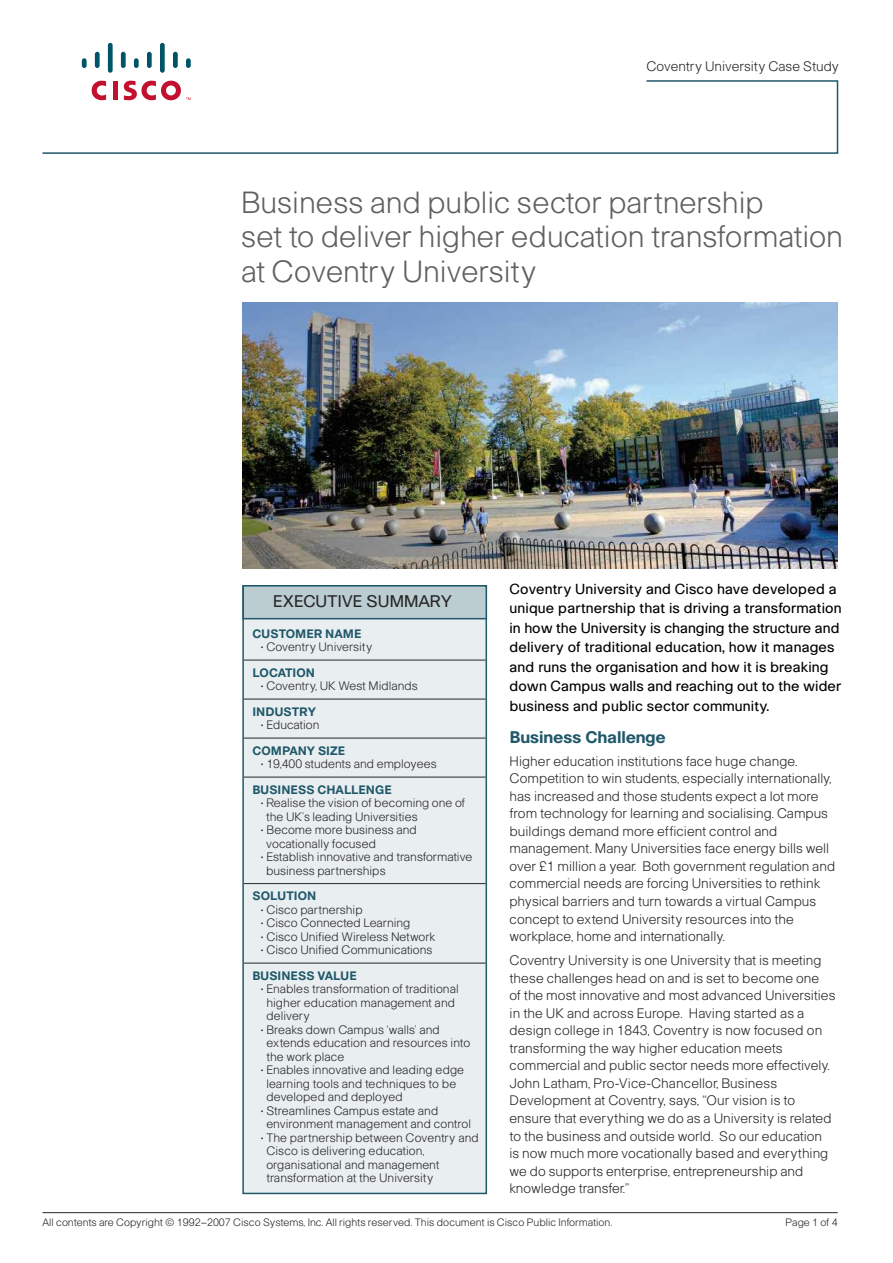
<style>
.page{position:relative;width:893px;height:1263px;background:#fff}
.page>*{position:absolute;margin:0;border:0;box-sizing:border-box;transform-origin:0 0}
.t1{font:300 30px/34.5px "Cisco";color:#5f6063}
.t2{font:700 16.5px "Cisco";color:#20586a}
.t3{font:16.5px "Cisco";color:#272627}
.t4{font:14.25px/19.5px "Cisco";letter-spacing:.01em;color:#000}
.t5{font:300 13.5px/17.5px "Cisco";color:#272627}
.t6{font:300 12px/13.5px "Cisco";letter-spacing:.005em;color:#272627}
.t7{font:700 12px "Cisco";color:#20586a}
.t8{font:300 10.5px "Cisco";color:#272627}
</style>
<div class="page">
<div style="left:82px;top:58px;width:5px;height:10px;background:#005467;border-radius:2px"></div>
<div style="left:95px;top:52px;width:5px;height:16px;background:#005467;border-radius:2px"></div>
<div style="left:108px;top:43px;width:5px;height:30px;background:#005467;border-radius:2px"></div>
<div style="left:121px;top:52px;width:5px;height:16px;background:#005467;border-radius:2px"></div>
<div style="left:134px;top:58px;width:5px;height:10px;background:#005467;border-radius:2px"></div>
<div style="left:147px;top:52px;width:5px;height:16px;background:#005467;border-radius:2px"></div>
<div style="left:160px;top:43px;width:5px;height:30px;background:#005467;border-radius:2px"></div>
<div style="left:173px;top:52px;width:5px;height:16px;background:#005467;border-radius:2px"></div>
<div style="left:186px;top:58px;width:5px;height:10px;background:#005467;border-radius:2px"></div>
<svg style="left:42px;top:80px;width:797px;height:74px"></svg>
<div style="left:244px;top:587px;width:242px;height:606px;background:#e9eef0"></div>
<div style="left:242px;top:585px;width:245px;height:609px;border:2px solid #20586a"></div>
<hr style="left:244px;top:660px;width:242px;height:1px;background:#272627">
<hr style="left:244px;top:699px;width:242px;height:1px;background:#272627">
<hr style="left:244px;top:738px;width:242px;height:1px;background:#272627">
<hr style="left:244px;top:777px;width:242px;height:1px;background:#272627">
<hr style="left:244px;top:883px;width:242px;height:1px;background:#272627">
<hr style="left:244px;top:963px;width:242px;height:1px;background:#272627">
<div style="left:244px;top:587px;width:242px;height:31px;background:#bccdd2"></div>
<div style="left:242px;top:585px;width:245px;height:34px;border:2px solid #20586a"></div>
<hr style="left:43px;top:1212px;width:795px;height:1px;background:#272627">
<img style="left:242px;top:302px;width:596px;height:266px">
<p class="t5" style="left:646px;top:59px;width:194px">Coventry University Case Study</p>
<h1 class="t1" style="left:241px;top:188px;width:603px">Business and public sector partnership<br>set to deliver higher education transformation at Coventry University</h1>
<p class="t3" style="left:273px;top:595px;width:180px">EXECUTIVE SUMMARY</p>
<p class="t7" style="left:252px;top:629px;width:111px">CUSTOMER NAME</p>
<p class="t6" style="left:261px;top:641px;width:113px">• Coventry University</p>
<p class="t7" style="left:252px;top:668px;width:64px">LOCATION</p>
<p class="t6" style="left:261px;top:680px;width:158px">• Coventry, UK West Midlands</p>
<p class="t7" style="left:252px;top:707px;width:65px">INDUSTRY</p>
<p class="t6" style="left:261px;top:719px;width:60px">• Education</p>
<p class="t7" style="left:252px;top:746px;width:94px">COMPANY SIZE</p>
<p class="t6" style="left:261px;top:758px;width:178px">• 19,400 students and employees</p>
<p class="t7" style="left:252px;top:785px;width:141px">BUSINESS CHALLENGE</p>
<p class="t6" style="left:266px;top:797px;width:200px;text-indent:-5px">• Realise the vision of becoming one of the UK’s leading Universities</p>
<p class="t6" style="left:266px;top:824px;width:152px;text-indent:-5px">• Become more business and vocationally focused</p>
<p class="t6" style="left:266px;top:851px;width:208px;text-indent:-5px">• Establish innovative and transformative business partnerships</p>
<p class="t7" style="left:252px;top:891px;width:65px">SOLUTION</p>
<p class="t6" style="left:261px;top:904px;width:103px">• Cisco partnership</p>
<p class="t6" style="left:261px;top:917px;width:151px">• Cisco Connected Learning</p>
<p class="t6" style="left:261px;top:931px;width:176px">• Cisco Unified Wireless Network</p>
<p class="t6" style="left:261px;top:944px;width:173px">• Cisco Unified Communications</p>
<p class="t7" style="left:252px;top:971px;width:106px">BUSINESS VALUE</p>
<p class="t6" style="left:266px;top:983px;width:194px;text-indent:-5px">• Enables transformation of traditional higher education management and delivery</p>
<p class="t6" style="left:266px;top:1024px;width:205px;text-indent:-5px">• Breaks down Campus ‘walls’ and extends education and resources into the work place</p>
<p class="t6" style="left:266px;top:1064px;width:199px;text-indent:-5px">• Enables innovative and leading edge learning tools and techniques to be developed and deployed</p>
<p class="t6" style="left:266px;top:1105px;width:206px;text-indent:-5px">• Streamlines Campus estate and environment management and control</p>
<p class="t6" style="left:266px;top:1132px;width:214px;text-indent:-5px">• The partnership between Coventry and Cisco is delivering education, organisational and management transformation at the University</p>
<p class="t4" style="left:510px;top:580px;width:334px">Coventry University and Cisco have developed a unique partnership that is driving a transformation in how the University is changing the structure and delivery of traditional education, how it manages and runs the organisation and how it is breaking down Campus walls and reaching out to the wider business and public sector community.</p>
<p class="t2" style="left:510px;top:731px;width:157px">Business Challenge</p>
<p class="t5" style="left:510px;top:753px;width:327px">Higher education institutions face huge change.<br>Competition to win students, especially internationally, has increased and those students expect a lot more from technology for learning and socialising. Campus buildings demand more efficient control and management. Many Universities face energy bills well over £1 million a year. Both government regulation and commercial needs are forcing Universities to rethink physical barriers and turn towards a virtual Campus concept to extend University resources into the workplace, home and internationally.</p>
<p class="t5" style="left:510px;top:953px;width:328px">Coventry University is one University that is meeting these challenges head on and is set to become one<br>of the most innovative and most advanced Universities in the UK and across Europe. Having started as a design college in 1843, Coventry is now focused on transforming the way higher education meets commercial and public sector needs more effectively.<br>John Latham, Pro-Vice-Chancellor, Business Development at Coventry, says, “Our vision is to ensure that everything we do as a University is related to the business and outside world. So our education<br>is now much more vocationally based and everything we do supports enterprise, entrepreneurship and knowledge transfer.”</p>
<p class="t8" style="left:43px;top:1219px;width:571px">All contents are Copyright © 1992–2007 Cisco Systems, Inc. All rights reserved. This document is Cisco Public Information.</p>
<p class="t8" style="left:786px;top:1219px;width:54px">Page 1 of 4</p>
</div>
